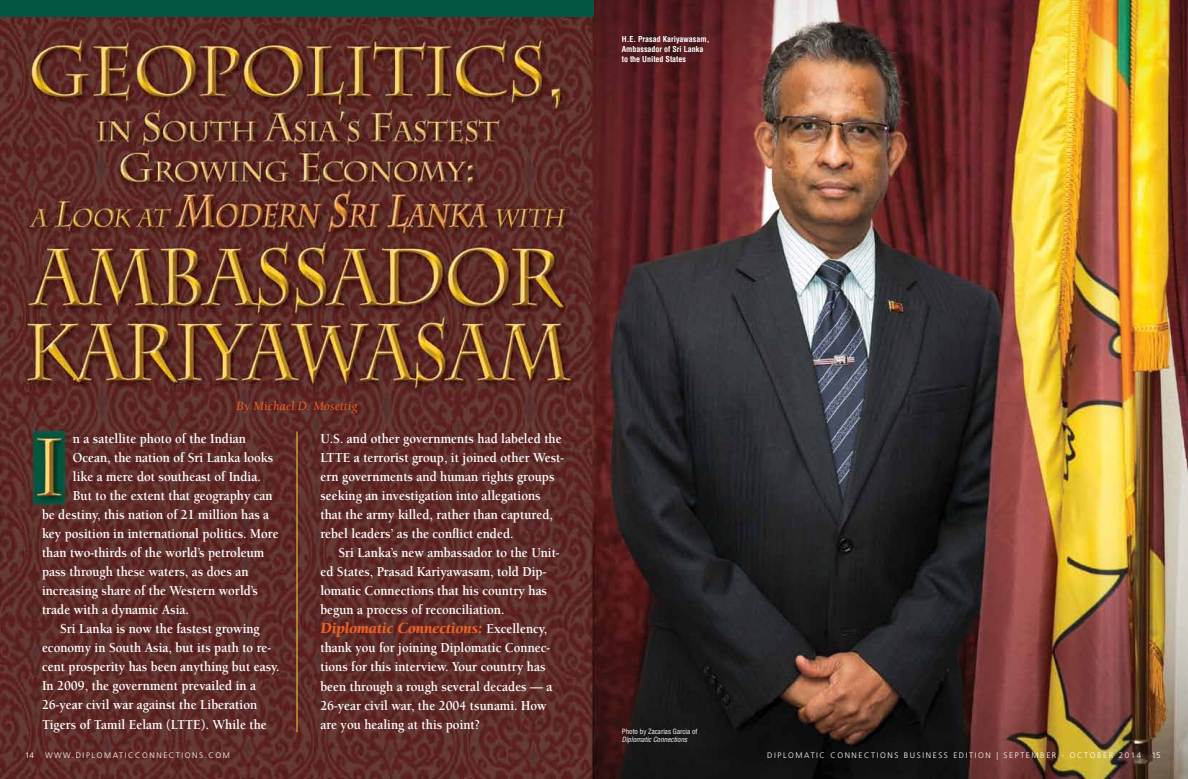
<style>
.page{position:relative;width:1188px;height:779px;background:#fff}
.page>*{position:absolute;margin:0;border:0;box-sizing:border-box;transform-origin:0 0}
.t1{font:italic 900 16px "Berkeley Std";color:#ee6123}
.t2{font:700 14px/19px "Berkeley Std";color:#fff;scale:.92 1}
.t3{font:italic 13px "Berkeley Std";color:#ee6123}
.t4{font:300 8px "Frutiger LT Std";letter-spacing:.2em;color:#fff}
.t5{font:700 condensed 8px/10px "Helvetica LT Std";color:#fff}
.t6{font:condensed 7px "Helvetica LT Std";color:#fff}
.t7{font:italic condensed 7px "Helvetica LT Std";color:#fff}
.s1{font-weight:700;font-style:normal;font-size:14px;color:#fff}
</style>
<div class="page">
<img style="left:0;top:0;width:1188px;height:778px">
<hr style="left:297px;top:431px;width:1px;height:301px;background:#fdd24a">
<div style="left:0;top:0;width:594px;height:16px;background:#035642"></div>
<p class="t5" style="left:622px;top:34px;width:89px">H.E. Prasad Kariyawasam,<br>Ambassador of Sri Lanka to the United States</p>
<p class="t3" style="left:237px;top:399px;width:122px">By Michael D. Mosettig</p>
<p class="t2" style="left:320px;top:429px;width:266px">U.S. and other governments had labeled the LTTE a terrorist group, it joined other West&shy;ern governments and human rights groups seeking an investigation into allegations that the army killed, rather than captured, rebel leaders’ as the conflict ended.</p>
<p class="t2" style="left:320px;top:543px;width:261px;text-indent:18px">Sri Lanka’s new ambassador to the Unit&shy;ed States, Prasad Kariyawasam, told Dip&shy;lomatic Connections that his country has begun a process of reconciliation.</p>
<p class="t1" style="left:320px;top:620px;width:228px">Diplomatic Connections: <span class="s1">Excellency,</span></p>
<p class="t2" style="left:320px;top:638px;width:254px">thank you for joining Diplomatic Connec&shy;tions for this interview. Your country has been through a rough several decades — a 26-year civil war, the 2004 tsunami. How are you healing at this point?</p>
<p class="t2" style="left:73px;top:429px;width:190px">n a satellite photo of the Indian</p>
<p class="t2" style="left:73px;top:448px;width:219px">Ocean, the nation of Sri Lanka looks</p>
<p class="t2" style="left:73px;top:467px;width:206px">like a mere dot southeast of India.</p>
<p class="t2" style="left:73px;top:486px;width:219px">But to the extent that geography can</p>
<p class="t2" style="left:42px;top:505px;width:249px">be destiny, this nation of 21 million has a</p>
<p class="t2" style="left:42px;top:524px;width:259px">key position in international politics. More</p>
<p class="t2" style="left:42px;top:543px;width:243px">than two-thirds of the world’s petroleum</p>
<p class="t2" style="left:42px;top:562px;width:226px">pass through these waters, as does an</p>
<p class="t2" style="left:42px;top:581px;width:236px">increasing share of the Western world’s</p>
<p class="t2" style="left:42px;top:600px;width:161px">trade with a dynamic Asia.</p>
<p class="t2" style="left:60px;top:619px;width:219px">Sri Lanka is now the fastest growing</p>
<p class="t2" style="left:42px;top:638px;width:251px">economy in South Asia, but its path to re-</p>
<p class="t2" style="left:42px;top:657px;width:260px">cent prosperity has been anything but easy.</p>
<p class="t2" style="left:42px;top:676px;width:234px">In 2009, the government prevailed in a</p>
<p class="t2" style="left:42px;top:695px;width:235px">26-year civil war against the Liberation</p>
<p class="t2" style="left:42px;top:714px;width:246px">Tigers of Tamil Eelam (LTTE). While the</p>
<p class="t6" style="left:622px;top:726px;width:77px">Photo by Zacarias Garcia of</p>
<p class="t7" style="left:622px;top:735px;width:67px">Diplomatic Connections</p>
<p class="t4" style="left:25px;top:750px;width:10px">14</p>
<p class="t4" style="left:45px;top:750px;width:187px">WWW.DIPLOMATICCONNECTIONS.COM</p>
<p class="t4" style="left:767px;top:750px;width:7px">DIPLOMATIC</p>
<p class="t4" style="left:830px;top:750px;width:8px">CONNECTIONS</p>
<p class="t4" style="left:904px;top:750px;width:20px">BUSINESS</p>
<p class="t4" style="left:953px;top:750px;width:189px">EDITION | S EPTEMB ER - OCTOB ER 2014</p>
<p class="t4" style="left:1152px;top:750px;width:10px">15</p>
</div>
